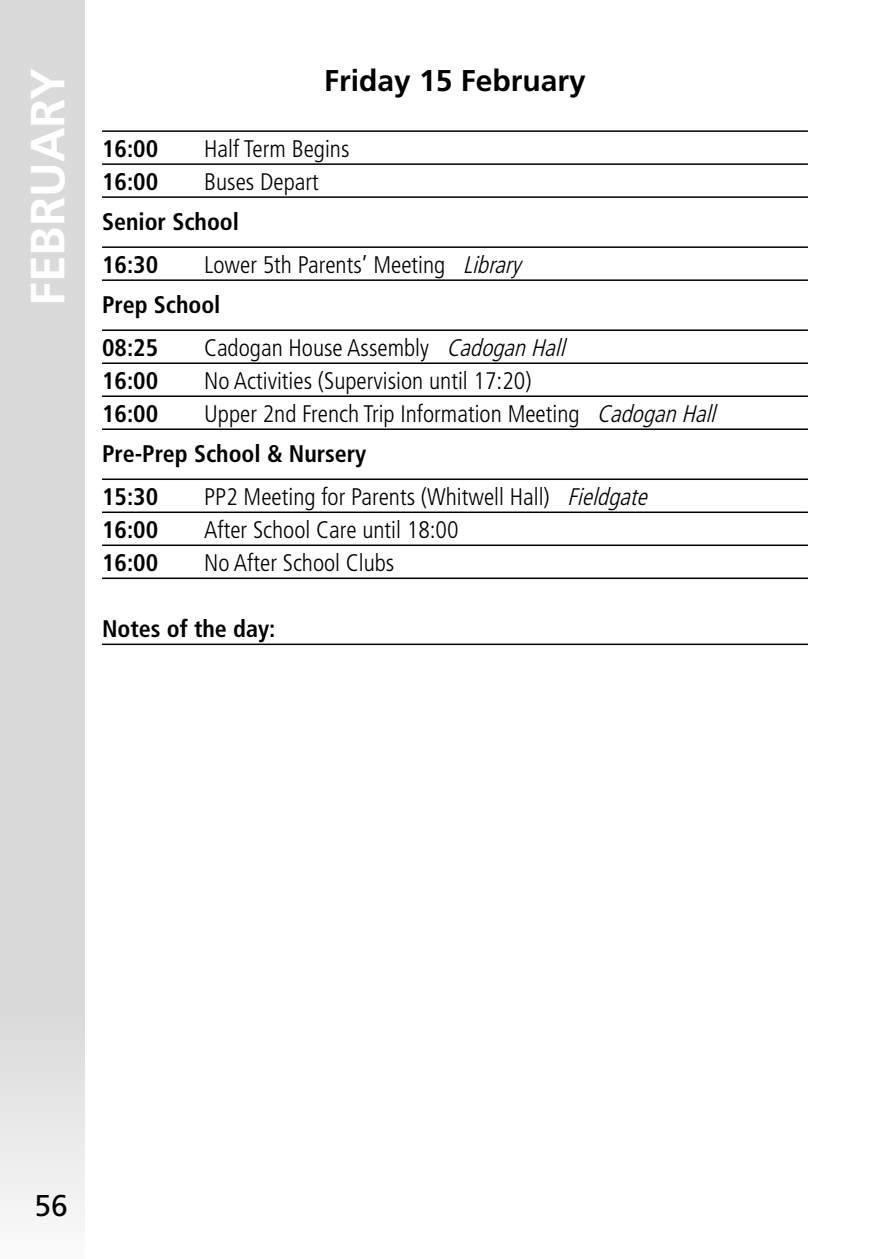
<style>
.page{position:relative;width:893px;height:1259px;background:#fff}
.page>*{position:absolute;margin:0;border:0;box-sizing:border-box;transform-origin:0 0}
.t1{font:700 48px "Frutiger";color:#fff}
.t2{font:700 30px "Frutiger";color:#000}
.t3{font:30px "Frutiger";color:#000}
.t4{font:300 condensed 24px/39.9px "Frutiger";color:#000}
.t5{font:700 condensed 24px/42.9px "Frutiger";color:#000}
.s1{font-style:italic}
.s2{font-weight:700}
</style>
<div class="page">
<div style="left:0;top:0;width:85px;height:1259px;background:#dadada"></div>
<hr style="left:102px;top:130px;width:706px;height:2px;background:#000">
<hr style="left:102px;top:163px;width:706px;height:2px;background:#000">
<hr style="left:102px;top:196px;width:706px;height:2px;background:#000">
<hr style="left:102px;top:246px;width:706px;height:2px;background:#000">
<hr style="left:102px;top:279px;width:706px;height:2px;background:#000">
<hr style="left:102px;top:329px;width:706px;height:2px;background:#000">
<hr style="left:102px;top:362px;width:706px;height:2px;background:#000">
<hr style="left:102px;top:395px;width:706px;height:2px;background:#000">
<hr style="left:102px;top:428px;width:706px;height:2px;background:#000">
<hr style="left:102px;top:478px;width:706px;height:2px;background:#000">
<hr style="left:102px;top:511px;width:706px;height:2px;background:#000">
<hr style="left:102px;top:544px;width:706px;height:2px;background:#000">
<hr style="left:102px;top:577px;width:706px;height:2px;background:#000">
<hr style="left:102px;top:643px;width:706px;height:2px;background:#000">
<h1 class="t1" style="left:20px;top:306px;width:240px;rotate:-90deg">FEBRUARY</h1>
<p class="t2" style="left:324px;top:62px;width:263px">Friday 15 February</p>
<p class="t5" style="left:102px;top:127px;width:58px">16:00</p>
<p class="t4" style="left:204px;top:129px;width:147px">Half Term Begins</p>
<p class="t5" style="left:102px;top:160px;width:58px">16:00</p>
<p class="t4" style="left:204px;top:162px;width:116px">Buses Depart</p>
<p class="t5" style="left:102px;top:200px;width:138px">Senior School<br>16:30</p>
<p class="t4" style="left:102px;top:245px;width:427px;text-indent:102px">Lower 5th Parents’ Meeting <span class="s1">Library<br></span><span class="s2">Prep School</span></p>
<p class="t5" style="left:102px;top:326px;width:58px">08:25</p>
<p class="t4" style="left:204px;top:328px;width:369px">Cadogan House Assembly <span class="s1">CadoganHall</span></p>
<p class="t5" style="left:102px;top:359px;width:58px">16:00</p>
<p class="t4" style="left:204px;top:361px;width:329px">No Activities (Supervision until 17:20)</p>
<p class="t5" style="left:102px;top:392px;width:58px">16:00</p>
<p class="t4" style="left:102px;top:394px;width:622px;text-indent:102px">Upper 2nd French Trip Information Meeting <span class="s1">CadoganHall<br></span><span class="s2">Pre-Prep School &amp; Nursery</span></p>
<p class="t5" style="left:102px;top:475px;width:58px">15:30</p>
<p class="t4" style="left:204px;top:477px;width:451px">PP2 Meeting for Parents (Whitwell Hall) <span class="s1">Fieldgate</span></p>
<p class="t5" style="left:102px;top:508px;width:58px">16:00</p>
<p class="t4" style="left:204px;top:510px;width:256px">After School Care until 18:00</p>
<p class="t5" style="left:102px;top:541px;width:58px">16:00</p>
<p class="t4" style="left:204px;top:543px;width:192px">No After School Clubs</p>
<p class="t5" style="left:102px;top:607px;width:175px">Notes of the day:</p>
<p class="t3" style="left:34px;top:1188px;width:35px">56</p>
</div>
